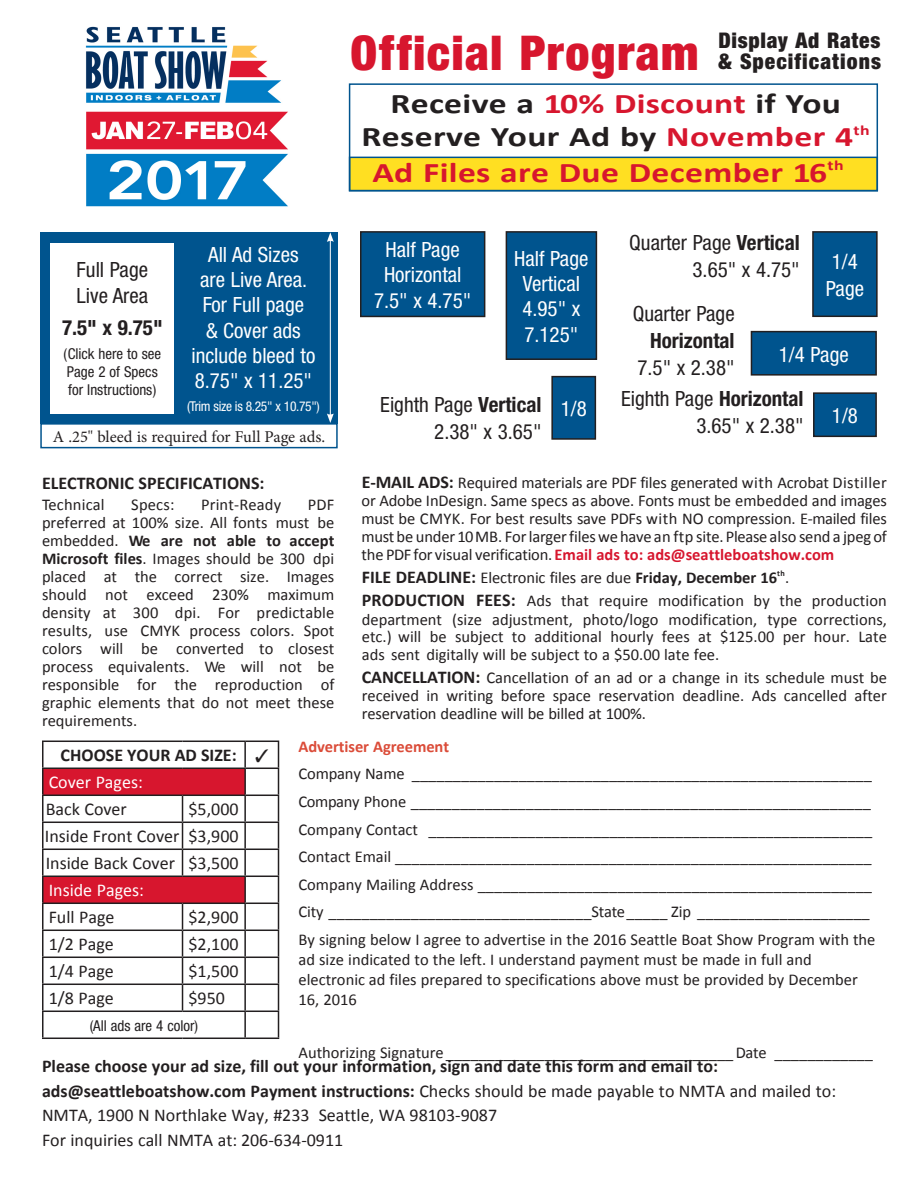
<style>
.page{position:relative;width:918px;height:1188px;background:#fff}
.page>*{position:absolute;margin:0;border:0;box-sizing:border-box;transform-origin:0 0}
.t1{font:900 condensed 48px "Helvetica Neue";letter-spacing:.03em;color:#d7162e}
.t2{font:700 28.5px/33px "Calibri";letter-spacing:.01em;color:#231f20;text-align:center;scale:1.25 1}
.t3{font:700 28.5px "Calibri";letter-spacing:.01em;color:#d7162e;scale:1.25 1}
.t4{font:900 condensed 21.6px/21px "Helvetica Neue";letter-spacing:.045em;color:#231f20}
.t5{font:condensed 21px/25.2px "Helvetica Neue";color:#fff;text-align:center}
.t6{font:condensed 21px/26.8px "Helvetica Neue";color:#231f20;text-align:right}
.t7{font:700 condensed 21px "Helvetica Neue";color:#231f20}
.t8{font:18px/24.6px "Calibri";color:#231f20;text-align:justify}
.t9{font:700 18px/27px "Calibri";color:#231f20}
.t10{font:18px "Calibri";color:#fff}
.t11{font:16.5px/18px "Calibri";color:#231f20;text-align:justify}
.t12{font:16.5px "Minion Pro";letter-spacing:-.005em;color:#231f20}
.t13{font:700 16.5px "Calibri";letter-spacing:-.005em;color:#db4c39}
.t14{font:condensed 15px/18px "Helvetica Neue";color:#231f20}
.t15{font:condensed 13.5px "Helvetica Neue";letter-spacing:-.025em;color:#fff}
.s1{font-weight:700}
.s2{color:#d7162e}
.s3{color:#fff}
.s4{font-weight:700;font-size:18px}
.s5{font-weight:700;color:#d7162e}
.s6{font-weight:400;color:#fff}
</style>
<div class="page">
<div style="left:349px;top:157px;width:529px;height:34px;background:#ffdf22;border:2px solid #00548e"></div>
<hr style="left:42px;top:741px;width:141px;height:1px;background:#231f20">
<hr style="left:42px;top:742px;width:2px;height:26px;background:#231f20">
<hr style="left:42px;top:768px;width:141px;height:1px;background:#231f20">
<hr style="left:42px;top:769px;width:2px;height:26px;background:#231f20">
<hr style="left:42px;top:795px;width:141px;height:1px;background:#231f20">
<hr style="left:42px;top:796px;width:2px;height:26px;background:#231f20">
<hr style="left:42px;top:822px;width:141px;height:1px;background:#231f20">
<hr style="left:42px;top:823px;width:2px;height:26px;background:#231f20">
<hr style="left:42px;top:849px;width:141px;height:1px;background:#231f20">
<hr style="left:42px;top:850px;width:2px;height:26px;background:#231f20">
<hr style="left:42px;top:876px;width:141px;height:1px;background:#231f20">
<hr style="left:42px;top:877px;width:2px;height:26px;background:#231f20">
<hr style="left:42px;top:903px;width:141px;height:1px;background:#231f20">
<hr style="left:42px;top:904px;width:2px;height:26px;background:#231f20">
<hr style="left:42px;top:930px;width:141px;height:1px;background:#231f20">
<hr style="left:42px;top:931px;width:2px;height:26px;background:#231f20">
<hr style="left:42px;top:957px;width:141px;height:1px;background:#231f20">
<hr style="left:42px;top:958px;width:2px;height:26px;background:#231f20">
<hr style="left:42px;top:984px;width:141px;height:1px;background:#231f20">
<hr style="left:42px;top:985px;width:2px;height:26px;background:#231f20">
<hr style="left:42px;top:1011px;width:141px;height:1px;background:#231f20">
<hr style="left:42px;top:1012px;width:2px;height:26px;background:#231f20">
<svg style="left:43px;top:741px;width:236px;height:297px"></svg>
<hr style="left:42px;top:1038px;width:141px;height:1px;background:#231f20">
<hr style="left:183px;top:1038px;width:62px;height:1px;background:#231f20">
<hr style="left:245px;top:1038px;width:34px;height:1px;background:#231f20">
<div style="left:40px;top:232px;width:298px;height:192px;background:#00548e"></div>
<div style="left:50px;top:243px;width:124px;height:171px;background:#fff"></div>
<hr style="left:330px;top:240px;width:1px;height:176px;background:#fff">
<svg style="left:327px;top:232px;width:7px;height:10px"></svg>
<svg style="left:327px;top:413px;width:7px;height:10px"></svg>
<div style="left:751px;top:332px;width:125px;height:43px;background:#00548e"></div>
<div style="left:751px;top:331px;width:126px;height:45px;border:2px solid #231f20"></div>
<div style="left:813px;top:232px;width:64px;height:84px;background:#00548e"></div>
<div style="left:812px;top:231px;width:66px;height:86px;border:2px solid #231f20"></div>
<div style="left:361px;top:232px;width:124px;height:84px;background:#00548e"></div>
<div style="left:360px;top:231px;width:125px;height:86px;border:2px solid #231f20"></div>
<div style="left:506px;top:232px;width:90px;height:127px;background:#00548e"></div>
<div style="left:506px;top:231px;width:91px;height:129px;border:2px solid #231f20"></div>
<div style="left:552px;top:377px;width:43px;height:62px;background:#00548e"></div>
<div style="left:551px;top:376px;width:45px;height:64px;border:2px solid #231f20"></div>
<div style="left:814px;top:393px;width:62px;height:43px;background:#00548e"></div>
<div style="left:813px;top:392px;width:64px;height:45px;border:2px solid #231f20"></div>
<div style="left:349px;top:83px;width:529px;height:108px;border:2px solid #00548e"></div>
<div style="left:40px;top:423px;width:298px;height:25px;border:2px solid #00548e"></div>
<img style="left:85px;top:26px;width:203px;height:181px">
<h1 class="t1" style="left:351px;top:23px;width:349px">Official Program</h1>
<h3 class="t4" style="left:718px;top:30px;width:164px">Display Ad Rates &amp; Specifications</h3>
<p class="t6" style="left:77px;top:257px;width:73px;line-height:25.2px;text-align:left">Full Page<br>Live Area</p>
<p class="t7" style="left:62px;top:314px;width:102px">7.5" x 9.75"</p>
<p class="t14" style="left:64px;top:345px;width:99px">(Click here to see<br>Page 2 of Specs for Instructions)</p>
<p class="t5" style="left:192px;top:242px;width:125px">All Ad Sizes<br>are Live Area.<br>For Full page<br>&amp; Cover ads include bleed to<br>8.75" x 11.25"</p>
<p class="t15" style="left:187px;top:398px;width:134px">(Trim size is 8.25" x 10.75")</p>
<p class="t12" style="left:53px;top:425px;width:274px">A .25" bleed is required for Full Page ads.</p>
<p class="t9" style="left:42px;top:469px;width:224px">ELECTRONIC SPECIFICATIONS:</p>
<p class="t11" style="left:42px;top:496px;width:64px">Technical</p>
<p class="t11" style="left:131px;top:496px;width:45px">Specs:</p>
<p class="t11" style="left:201px;top:496px;width:82px">Print-Ready</p>
<p class="t11" style="left:42px;top:496px;width:294px;text-indent:266px">PDF preferred at 100% size. All fonts must be embedded. <span class="s1">We are not able to accept Microsoft files</span>. Images should be 300 dpi placed at the correct size. Images should not exceed 230% maximum density at 300 dpi. For predictable results, use CMYK process colors. Spot colors will be converted to closest process equivalents. We will not be responsible for the reproduction of graphic elements that do not meet these requirements.</p>
<h2 class="t2" style="left:361px;top:87px;width:408px">Receive a <span class="s2">10% Discount</span> if You<br>Reserve Your Ad by <span class="s2">November 4</span><sup>th</sup></h2>
<h2 class="t3" style="left:372px;top:154px;width:379px">Ad Files are Due December 16<sup>th</sup></h2>
<p class="t5" style="left:374px;top:237px;width:99px">Half Page<br>Horizontal<br>7.5" x 4.75"</p>
<p class="t5" style="left:514px;top:246px;width:76px">Half Page<br>Vertical<br>4.95" x<br>7.125"</p>
<p class="t6" style="left:629px;top:229px;width:172px">Quarter Page <span class="s1">Vertical<br></span>3.65" x 4.75"</p>
<p class="t5" style="left:826px;top:248px;width:40px;line-height:27px;text-align:left">1/4<br>Page</p>
<p class="t6" style="left:633px;top:300px;width:103px">Quarter Page</p>
<p class="t7" style="left:650px;top:328px;width:86px">Horizontal</p>
<p class="t6" style="left:638px;top:354px;width:99px">7.5" x 2.38"</p>
<p class="t5" style="left:779px;top:341px;width:71px">1/4 Page</p>
<p class="t6" style="left:621px;top:385px;width:184px">Eighth Page <span class="s1">Horizontal<br></span>3.65" x 2.38"</p>
<p class="t6" style="left:380px;top:391px;width:208px;text-align:center">Eighth Page <span class="s1">Vertical</span> <span class="s3">1/8<br></span>2.38" x 3.65"</p>
<p class="t5" style="left:832px;top:403px;width:27px">1/8</p>
<p class="t11" style="left:362px;top:474px;width:527px"><span class="s4">E-MAIL ADS:</span> Required materials are PDF files generated with Acrobat Distiller or Adobe InDesign. Same specs as above. Fonts must be embedded and images must be CMYK. For best results save PDFs with NO compression. E-mailed files mustbe under 10MB. Forlargerfileswe have an ftp site. Please also send a jpeg of the PDF for visual verification. <span class="s5">Email ads to: ads@seattleboatshow.com</span></p>
<p class="t11" style="left:362px;top:566px;width:527px;line-height:23.4px"><span class="s4">FILE DEADLINE:</span> Electronic files are due <span class="s1">Friday, December 16</span><sup>th</sup>.<br><span class="s4">PRODUCTION FEES:</span> Ads that require modification by the production</p>
<p class="t11" style="left:362px;top:610px;width:527px">department (size adjustment, photo/logo modification, type corrections, etc.) will be subject to additional hourly fees at $125.00 per hour. Late ads sent digitally will be subject to a $50.00 late fee.</p>
<p class="t11" style="left:362px;top:668px;width:527px"><span class="s4">CANCELLATION:</span> Cancellation of an ad or a change in its schedule must be received in writing before space reservation deadline. Ads cancelled after reservation deadline will be billed at 100%.</p>
<p class="t13" style="left:298px;top:736px;width:152px">Advertiser Agreement</p>
<p class="t11" style="left:298px;top:760px;width:579px;line-height:27.8px;text-align:left">Company Name ________________________________________________________ Company Phone ________________________________________________________ Company Contact ______________________________________________________ Contact Email __________________________________________________________ Company Mailing Address ________________________________________________ City ________________________________State_____ Zip _____________________ By signing below I agree to advertise in the 2016 Seattle Boat Show Program with the</p>
<p class="t11" style="left:298px;top:950px;width:561px;line-height:19.8px;text-align:left">ad size indicated to the left. I understand payment must be made in full and electronic ad files prepared to specifications above must be provided by December<br>16, 2016</p>
<p class="t11" style="left:298px;top:1043px;width:576px">Authorizing Signature ___________________________________ Date ____________</p>
<p class="t9" style="left:49px;top:741px;width:221px;text-indent:12px">CHOOSE YOUR AD SIZE: ✓<br><span class="s6">Cover Pages:</span></p>
<p class="t8" style="left:46px;top:797px;width:83px">Back Cover</p>
<p class="t8" style="left:45px;top:795px;width:195px;line-height:27px;text-indent:144px">$5,000<br>Inside Front Cover $3,900<br>Inside Back Cover $3,500</p>
<p class="t10" style="left:49px;top:878px;width:97px">Inside Pages:</p>
<p class="t8" style="left:49px;top:905px;width:67px">Full Page</p>
<p class="t8" style="left:189px;top:905px;width:52px">$2,900</p>
<p class="t8" style="left:49px;top:932px;width:67px">1/2 Page</p>
<p class="t8" style="left:189px;top:932px;width:52px">$2,100</p>
<p class="t8" style="left:49px;top:959px;width:67px">1/4 Page</p>
<p class="t8" style="left:189px;top:959px;width:52px">$1,500</p>
<p class="t8" style="left:49px;top:986px;width:67px">1/8 Page</p>
<p class="t8" style="left:189px;top:986px;width:38px">$950</p>
<p class="t14" style="left:90px;top:1016px;width:110px">(All ads are 4 color)</p>
<p class="t8" style="left:42px;top:1054px;width:796px;text-align:left"><span class="s1">Please choose your ad size, fill out your information, sign and date this form and email to: ads@seattleboatshow.com Payment instructions:</span> Checks should be made payable to NMTA and mailed to:<br>NMTA, 1900 N Northlake Way, #233 Seattle, WA 98103-9087<br>For inquiries call NMTA at: 206-634-0911</p>
</div>
